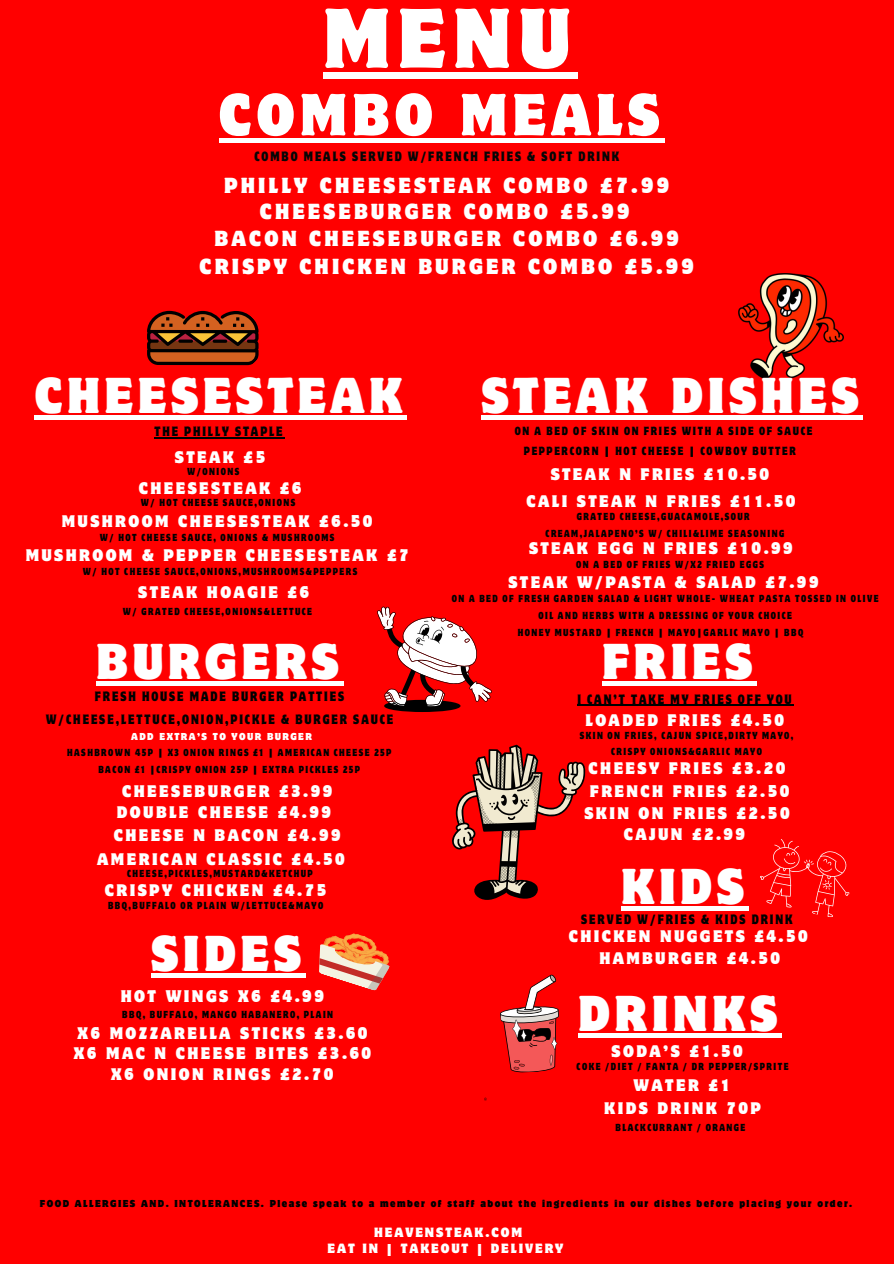
<style>
.page{position:relative;width:894px;height:1264px;background:#fff}
.page>*{position:absolute;margin:0;border:0;box-sizing:border-box;transform-origin:0 0}
.t1{font:semi-condensed 75px "Motter Corpus Std";color:#fff}
.t2{font:semi-condensed 52.5px "Motter Corpus Std";letter-spacing:.1em;color:#fff}
.t3{font:semi-condensed 45px "Motter Corpus Std";letter-spacing:.1em;color:#fff}
.t4{font:semi-condensed 19.5px "Motter Corpus Std";letter-spacing:.16em;color:#fff}
.t5{font:semi-condensed 15.15px "Motter Corpus Std";letter-spacing:.16em;color:#fff}
.t6{font:semi-condensed 15px "Motter Corpus Std";letter-spacing:.16em;color:#fff}
.t7{font:condensed 12px "Motter Corpus ITC Std";letter-spacing:.16em;color:#000}
.t8{font:condensed 12px "Motter Corpus ITC Std";letter-spacing:.16em;color:#070606}
.t9{font:semi-condensed 12px "Motter Corpus Std";letter-spacing:.16em;color:#fff}
.t10{font:condensed 10.5px "Motter Corpus ITC Std";letter-spacing:.16em;color:#000}
.t11{font:condensed 9px/16.6px "Motter Corpus ITC Std";letter-spacing:.16em;color:#000;text-align:center}
.t12{font:semi-condensed 9px "Motter Corpus Std";letter-spacing:.16em;color:#000}
.t13{font:semi-condensed 9px "Motter Corpus Std";letter-spacing:.16em;color:#fff}
</style>
<div class="page">
<div style="left:0;top:0;width:893px;height:1263px;background:#f00"></div>
<svg style="left:760px;top:839px;width:90px;height:78px"></svg>
<div style="left:35px;top:415px;width:372px;height:5px;background:#fff"></div>
<div style="left:384px;top:700px;width:76px;height:12px;background:#000;border-radius:50%"></div>
<svg style="left:377px;top:606px;width:115px;height:101px"></svg>
<svg style="left:147px;top:310px;width:112px;height:56px;background:#833211"></svg>
<img style="left:738px;top:273px;width:105px;height:105px">
<svg style="left:452px;top:744px;width:133px;height:156px"></svg>
<div style="left:481px;top:415px;width:382px;height:5px;background:#fff"></div>
<div style="left:323px;top:72px;width:254px;height:7px;background:#fff"></div>
<hr style="left:154px;top:437px;width:130px;height:1px;background:#000">
<hr style="left:577px;top:704px;width:216px;height:1px;background:#000">
<div style="left:219px;top:138px;width:445px;height:5px;background:#fff"></div>
<hr style="left:96px;top:681px;width:247px;height:4px;background:#fff">
<hr style="left:602px;top:681px;width:154px;height:4px;background:#fff">
<svg style="left:319px;top:933px;width:71px;height:58px"></svg>
<div style="left:151px;top:973px;width:154px;height:5px;background:#fff"></div>
<hr style="left:621px;top:906px;width:127px;height:4px;background:#fff">
<hr style="left:578px;top:1033px;width:203px;height:4px;background:#fff">
<svg style="left:500px;top:974px;width:59px;height:99px"></svg>
<h4 class="t1" style="left:323px;top:9px;width:249px">MENU</h4>
<h5 class="t2" style="left:219px;top:94px;width:442px">COMBO MEALS</h5>
<p class="t8" style="left:254px;top:152px;width:366px">COMBO MEALS SERVED W/FRENCH FRIES &amp; SOFT DRINK</p>
<p class="t4" style="left:224px;top:178px;width:446px">PHILLY CHEESESTEAK COMBO £7.99</p>
<p class="t4" style="left:260px;top:203px;width:371px">CHEESEBURGER COMBO £5.99</p>
<h5 class="t4" style="left:214px;top:230px;width:466px">BACON CHEESEBURGER COMBO £6.99</h5>
<h5 class="t4" style="left:199px;top:258px;width:495px">CRISPY CHICKEN BURGER COMBO £5.99</h5>
<h1 class="t3" style="left:35px;top:378px;width:369px">CHEESESTEAK</h1>
<h2 class="t3" style="left:481px;top:378px;width:379px">STEAK DISHES</h2>
<p class="t7" style="left:154px;top:427px;width:130px">THE PHILLY STAPLE</p>
<h5 class="t6" style="left:175px;top:451px;width:92px">STEAK £5</h5>
<p class="t11" style="left:187px;top:463px;width:54px">W/ONIONS</p>
<h5 class="t6" style="left:139px;top:482px;width:164px">CHEESESTEAK £6</h5>
<h5 class="t11" style="left:141px;top:495px;width:156px">W/ HOT CHEESE SAUCE,ONIONS</h5>
<p class="t6" style="left:62px;top:515px;width:312px">MUSHROOM CHEESESTEAK £6.50</p>
<p class="t11" style="left:100px;top:529px;width:236px">W/ HOT CHEESE SAUCE, ONIONS &amp; MUSHROOMS</p>
<h5 class="t6" style="left:26px;top:549px;width:384px">MUSHROOM &amp; PEPPER CHEESESTEAK £7</h5>
<h5 class="t11" style="left:83px;top:563px;width:276px">W/ HOT CHEESE SAUCE,ONIONS,MUSHROOMS&amp;PEPPERS</h5>
<p class="t6" style="left:138px;top:586px;width:172px">STEAK HOAGIE £6</p>
<p class="t11" style="left:123px;top:604px;width:190px">W/ GRATED CHEESE,ONIONS&amp;LETTUCE</p>
<h3 class="t3" style="left:96px;top:643px;width:244px">BURGERS</h3>
<p class="t7" style="left:95px;top:692px;width:251px">FRESH HOUSE MADE BURGER PATTIES</p>
<h5 class="t7" style="left:46px;top:714px;width:349px">W/CHEESE,LETTUCE,ONION,PICKLE &amp; BURGER SAUCE</h5>
<h5 class="t13" style="left:131px;top:733px;width:182px">ADD EXTRA’S TO YOUR BURGER</h5>
<p class="t11" style="left:67px;top:745px;width:326px">HASHBROWN 45P | X3 ONION RINGS £1 | AMERICAN CHEESE 25P</p>
<h3 class="t11" style="left:98px;top:761px;width:263px">BACON £1 |CRISPY ONION 25P | EXTRA PICKLES 25P</h3>
<p class="t6" style="left:122px;top:785px;width:211px">CHEESEBURGER £3.99</p>
<p class="t6" style="left:117px;top:806px;width:215px">DOUBLE CHEESE £4.99</p>
<h5 class="t6" style="left:114px;top:829px;width:228px">CHEESE N BACON £4.99</h5>
<p class="t6" style="left:97px;top:852px;width:249px">AMERICAN CLASSIC £4.50</p>
<p class="t6" style="left:105px;top:884px;width:223px">CRISPY CHICKEN £4.75</p>
<p class="t11" style="left:108px;top:897px;width:217px">BBQ,BUFFALO OR PLAIN W/LETTUCE&amp;MAYO</p>
<p class="t11" style="left:127px;top:865px;width:187px">CHEESE,PICKLES,MUSTARD&amp;KETCHUP</p>
<p class="t3" style="left:151px;top:936px;width:151px">SIDES</p>
<p class="t5" style="left:121px;top:990px;width:205px">HOT WINGS X6 £4.99</p>
<h5 class="t11" style="left:122px;top:1006px;width:212px">BBQ, BUFFALO, MANGO HABANERO, PLAIN</h5>
<h5 class="t6" style="left:77px;top:1026px;width:291px">X6 MOZZARELLA STICKS £3.60</h5>
<p class="t6" style="left:74px;top:1046px;width:298px">X6 MAC N CHEESE BITES £3.60</p>
<h3 class="t6" style="left:111px;top:1067px;width:224px">X6 ONION RINGS £2.70</h3>
<p class="t10" style="left:514px;top:427px;width:299px">ON A BED OF SKIN ON FRIES WITH A SIDE OF SAUCE</p>
<p class="t10" style="left:524px;top:446px;width:273px">PEPPERCORN | HOT CHEESE | COWBOY BUTTER</p>
<h3 class="t6" style="left:550px;top:468px;width:220px">STEAK N FRIES £10.50</h3>
<h3 class="t11" style="left:576px;top:509px;width:174px">GRATED CHEESE,GUACAMOLE,SOUR</h3>
<p class="t11" style="left:545px;top:526px;width:240px">CREAM,JALAPENO’S W/ CHILI&amp;LIME SEASONING</p>
<p class="t6" style="left:526px;top:495px;width:270px">CALI STEAK N FRIES £11.50</p>
<p class="t6" style="left:529px;top:542px;width:265px">STEAK EGG N FRIES £10.99</p>
<h3 class="t11" style="left:576px;top:557px;width:189px">ON A BED OF FRIES W/X2 FRIED EGGS</h3>
<h3 class="t6" style="left:508px;top:576px;width:311px">STEAK W/PASTA &amp; SALAD £7.99</h3>
<p class="t11" style="left:452px;top:591px;width:428px">ON A BED OF FRESH GARDEN SALAD &amp; LIGHT WHOLE- WHEAT PASTA TOSSED IN OLIVE<br>OIL AND HERBS WITH A DRESSING OF YOUR CHOICE</p>
<h5 class="t11" style="left:517px;top:624px;width:287px">HONEY MUSTARD | FRENCH | MAYO|GARLIC MAYO | BBQ</h5>
<h5 class="t3" style="left:602px;top:643px;width:152px">FRIES</h5>
<h5 class="t6" style="left:585px;top:714px;width:200px">LOADED FRIES £4.50</h5>
<h5 class="t6" style="left:588px;top:762px;width:198px">CHEESY FRIES £3.20</h5>
<p class="t7" style="left:577px;top:694px;width:216px">I CAN’T TAKE MY FRIES OFF YOU</p>
<h5 class="t11" style="left:579px;top:727px;width:215px">SKIN ON FRIES, CAJUN SPICE,DIRTY MAYO,</h5>
<h5 class="t11" style="left:611px;top:744px;width:152px">CRISPY ONIONS&amp;GARLIC MAYO</h5>
<p class="t6" style="left:589px;top:785px;width:201px">FRENCH FRIES £2.50</p>
<p class="t6" style="left:584px;top:807px;width:207px">SKIN ON FRIES £2.50</p>
<h5 class="t6" style="left:623px;top:828px;width:123px">CAJUN £2.99</h5>
<h5 class="t3" style="left:621px;top:868px;width:124px">KIDS</h5>
<h5 class="t6" style="left:568px;top:930px;width:240px">CHICKEN NUGGETS £4.50</h5>
<h5 class="t6" style="left:599px;top:952px;width:182px">HAMBURGER £4.50</h5>
<p class="t3" style="left:578px;top:995px;width:201px">DRINKS</p>
<p class="t11" style="left:576px;top:1058px;width:213px">COKE /DIET / FANTA / DR PEPPER/SPRITE</p>
<h4 class="t7" style="left:581px;top:914px;width:213px">SERVED W/FRIES &amp; KIDS DRINK</h4>
<h5 class="t6" style="left:611px;top:1044px;width:132px">SODA’S £1.50</h5>
<h5 class="t6" style="left:633px;top:1079px;width:98px">WATER £1</h5>
<h5 class="t6" style="left:604px;top:1101px;width:158px">KIDS DRINK 70P</h5>
<p class="t11" style="left:615px;top:1120px;width:131px">BLACKCURRANT / ORANGE</p>
<h4 class="t12" style="left:40px;top:1200px;width:813px">FOOD ALLERGIES AND. INTOLERANCES. Please speak to a member of staff about the ingredients in our dishes before placing your order.</h4>
<p class="t9" style="left:374px;top:1227px;width:149px">HEAVENSTEAK.COM</p>
<h4 class="t9" style="left:327px;top:1243px;width:237px">EAT IN | TAKEOUT | DELIVERY</h4>
</div>
